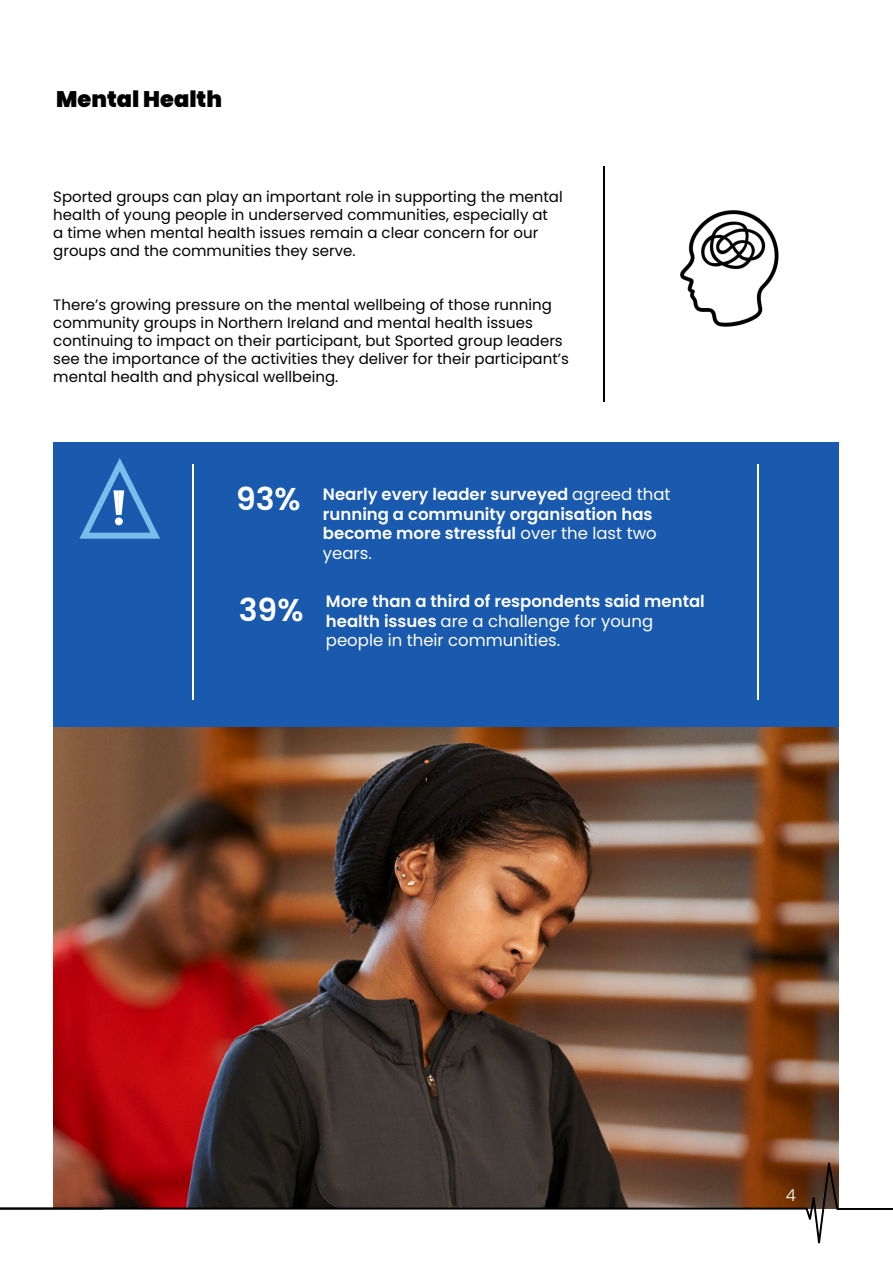
<style>
.page{position:relative;width:893px;height:1263px;background:#fff}
.page>*{position:absolute;margin:0;border:0;box-sizing:border-box;transform-origin:0 0}
.t1{font:600 31.5px "Poppins";color:#fff}
.t2{font:900 22.5px "Poppins";color:#000}
.t3{font:600 16.5px/19.5px "Poppins";color:#fff}
.t4{font:300 16.5px "Poppins";color:#fff}
.t5{font:15px/18px "Poppins";color:#000}
.s1{font-weight:400}
</style>
<div class="page">
<img style="left:53px;top:726px;width:786px;height:436px">
<svg style="left:0;top:1162px;width:893px;height:81px"></svg>
<div style="left:53px;top:442px;width:786px;height:284px;background:#1959ae"></div>
<hr style="left:757px;top:465px;width:2px;height:235px;background:#fff">
<hr style="left:192px;top:464px;width:2px;height:235px;background:#fff">
<img style="left:680px;top:210px;width:99px;height:117px">
<hr style="left:603px;top:166px;width:2px;height:236px;background:#000">
<svg style="left:79px;top:458px;width:81px;height:81px"></svg>
<h2 class="t2" style="left:56px;top:86px;width:168px">Mental Health</h2>
<p class="t5" style="left:53px;top:188px;width:511px">Sported groups can play an important role in supporting the mental health of young people in underserved communities, especially at<br>a time when mental health issues remain a clear concern for our groups and the communities they serve.</p>
<p class="t5" style="left:53px;top:296px;width:517px">There’s growing pressure on the mental wellbeing of those running community groups in Northern Ireland and mental health issues continuing to impact on their participant, but Sported group leaders see the importance of the activities they deliver for their participant’s mental health and physical wellbeing.</p>
<h1 class="t1" style="left:236px;top:481px;width:66px">93%</h1>
<h1 class="t1" style="left:239px;top:592px;width:66px">39%</h1>
<p class="t3" style="left:323px;top:484px;width:349px">Nearly every leader surveyed <span class="s1">agreed that </span>running a community organisation has become more stressful <span class="s1">over the last two years.</span></p>
<p class="t3" style="left:326px;top:592px;width:380px">More than a third of respondents said mental health issues <span class="s1">are a challenge for young people in their communities.</span></p>
<p class="t4" style="left:786px;top:1186px;width:12px">4</p>
</div>
